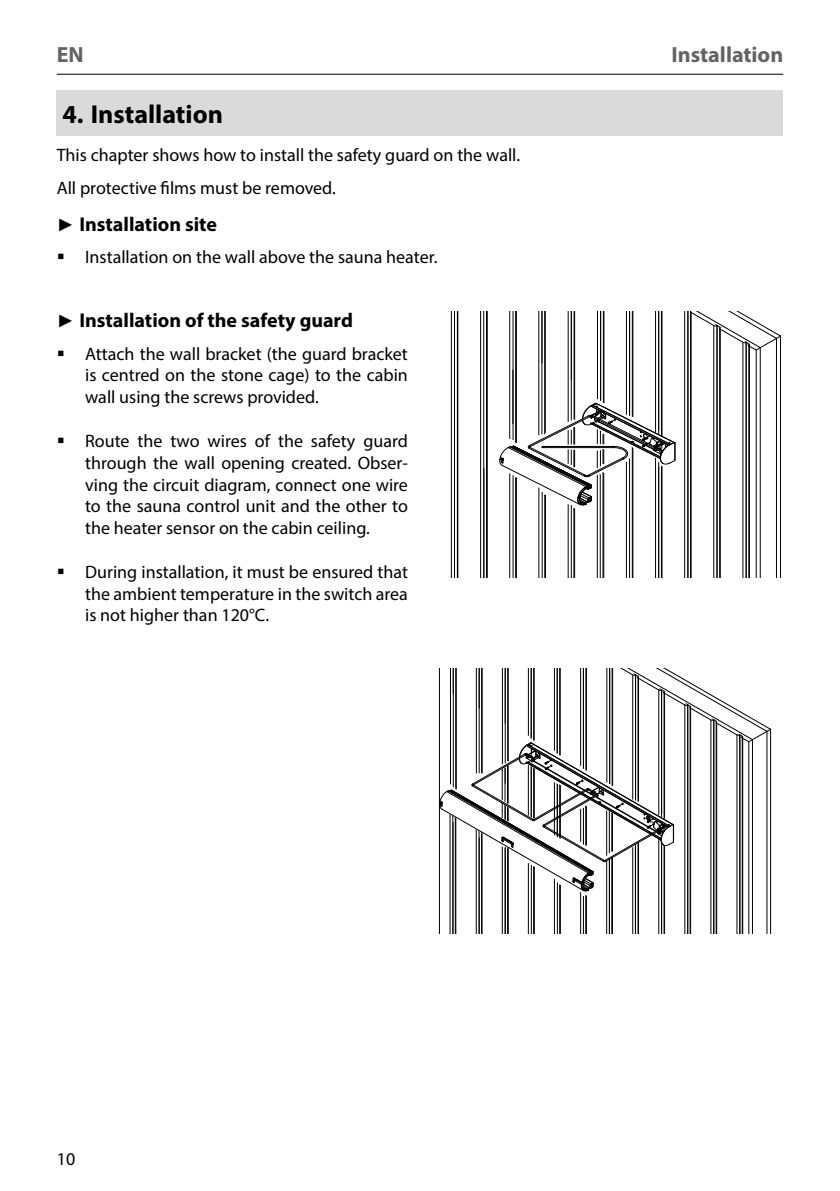
<style>
.page{position:relative;width:840px;height:1191px;background:#fff}
.page>*{position:absolute;margin:0;border:0;box-sizing:border-box;transform-origin:0 0}
.t1{font:700 26px "Myriad Pro";color:#000}
.t2{font:700 22px "Myriad Pro";color:#646363}
.t3{font:700 20px "Myriad Pro";color:#000}
.t4{font:18px/21.6px "Myriad Pro";color:#000;text-align:justify}
.s1{font-family:"Arial";font-weight:400;font-size:18px}
</style>
<div class="page">
<hr style="left:57px;top:74px;width:725px;height:1px;background:#000">
<div style="left:57px;top:91px;width:725px;height:45px;background:#dadada"></div>
<svg style="left:439px;top:668px;width:331px;height:265px"></svg>
<svg style="left:450px;top:312px;width:330px;height:265px"></svg>
<p class="t2" style="left:57px;top:40px;width:28px">EN</p>
<p class="t2" style="left:671px;top:40px;width:113px">Installation</p>
<h1 class="t1" style="left:62px;top:97px;width:162px">4. Installation</h1>
<p class="t4" style="left:57px;top:138px;width:464px;line-height:33px">This chapter shows how to install the safety guard on the wall.<br>All protective films must be removed.</p>
<p class="t3" style="left:57px;top:211px;width:162px"><span class="s1">►</span> Installation site</p>
<p class="t4" style="left:85px;top:246px;width:353px">Installation on the wall above the sauna heater.</p>
<p class="t3" style="left:57px;top:307px;width:297px"><span class="s1">►</span> Installation of the safety guard</p>
<p class="t4" style="left:85px;top:343px;width:324px">Attach the wall bracket (the guard bracket is centred on the stone cage) to the cabin wall using the screws provided.</p>
<p class="t4" style="left:85px;top:430px;width:324px">Route the two wires of the safety guard through the wall opening created. Obser&shy;ving the circuit diagram, connect one wire to the sauna control unit and the other to the heater sensor on the cabin ceiling.</p>
<p class="t4" style="left:85px;top:561px;width:324px">During installation, it must be ensured that the ambient temperature in the switch area is not higher than 120°C.</p>
<p class="t4" style="left:57px;top:1147px;width:20px">10</p>
</div>
